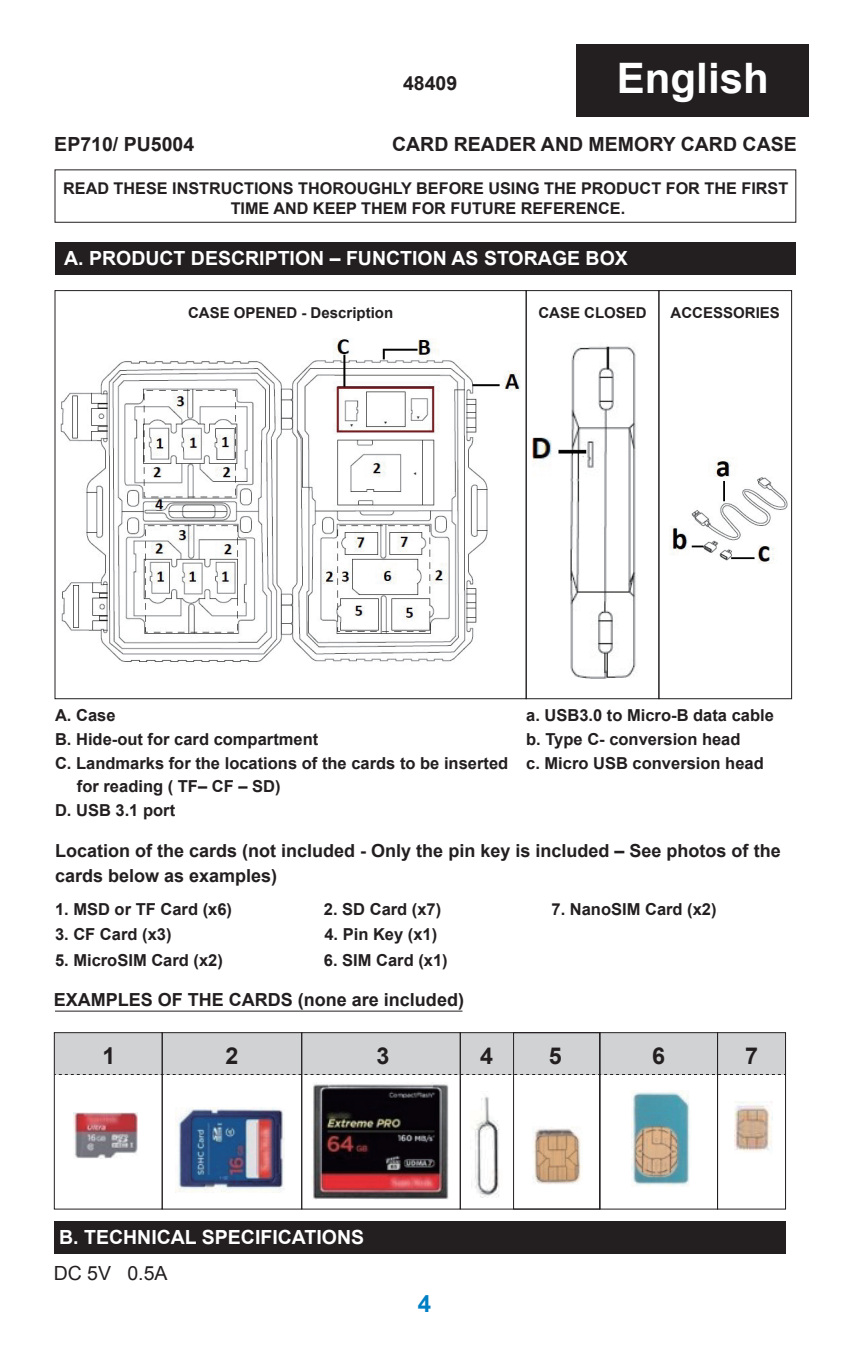
<style>
.page{position:relative;width:851px;height:1361px;background:#fff}
.page>*{position:absolute;margin:0;border:0;box-sizing:border-box;transform-origin:0 0}
.t1{font:700 42px "Arial";color:#fff}
.t2{font:700 24px "Arial";color:#007fc5}
.t3{font:700 23.4px "Arial";color:#231f20}
.t4{font:700 19.5px "Arial";color:#fff}
.t5{font:700 19.5px "Arial";color:#231f20}
.t6{font:19.5px "Arial";color:#231f20}
.t7{font:700 18px/25.2px "Arial";color:#231f20}
.t8{font:700 16.5px/23.7px "Arial";color:#231f20}
.t9{font:700 16.2px/19.5px "Arial";color:#231f20;text-align:center}
.t10{font:700 15px "Arial";color:#231f20}
</style>
<div class="page">
<div style="left:54px;top:1032px;width:731px;height:42px;background:#d1d2d4"></div>
<img style="left:60px;top:339px;width:460px;height:323px">
<div style="left:55px;top:243px;width:740px;height:32px;background:#231f20"></div>
<div style="left:54px;top:1221px;width:731px;height:32px;background:#231f20"></div>
<div style="left:576px;top:44px;width:233px;height:73px;background:#231f20"></div>
<div style="left:55px;top:169px;width:741px;height:54px;border:1px solid #231f20"></div>
<div style="left:525px;top:290px;width:134px;height:409px;border:1px solid #231f20"></div>
<div style="left:658px;top:290px;width:133px;height:409px;border:1px solid #231f20"></div>
<img style="left:669px;top:457px;width:119px;height:106px">
<img style="left:532px;top:346px;width:105px;height:332px">
<img style="left:175px;top:1107px;width:109px;height:85px">
<img style="left:312px;top:1082px;width:136px;height:117px">
<img style="left:532px;top:1126px;width:49px;height:59px">
<img style="left:631px;top:1091px;width:59px;height:95px">
<img style="left:734px;top:1101px;width:38px;height:51px">
<img style="left:470px;top:1096px;width:30px;height:101px">
<img style="left:74px;top:1112px;width:63px;height:46px">
<div style="left:54px;top:1032px;width:108px;height:177px;border:1px solid #231f20"></div>
<div style="left:162px;top:1032px;width:140px;height:177px;border:1px solid #231f20"></div>
<div style="left:460px;top:1032px;width:140px;height:177px;border:1px solid #231f20"></div>
<div style="left:513px;top:1032px;width:87px;height:177px;border:1px solid #231f20"></div>
<div style="left:717px;top:1032px;width:68px;height:177px;border:1px solid #231f20"></div>
<div style="left:301px;top:1032px;width:159px;height:177px;border:1px solid #231f20"></div>
<svg style="left:54px;top:1074px;width:731px;height:1px"></svg>
<hr style="left:55px;top:1010px;width:407px;height:1px;background:#231f20">
<p class="t5" style="left:54px;top:131px;width:141px">EP710/ PU5004</p>
<p class="t5" style="left:403px;top:70px;width:56px">48409</p>
<h1 class="t1" style="left:616px;top:50px;width:153px">English</h1>
<p class="t5" style="left:392px;top:131px;width:406px">CARD READER AND MEMORY CARD CASE</p>
<p class="t9" style="left:63px;top:179px;width:726px">READ THESE INSTRUCTIONS THOROUGHLY BEFORE USING THE PRODUCT FOR THE FIRST<br>TIME AND KEEP THEM FOR FUTURE REFERENCE.</p>
<p class="t4" style="left:64px;top:245px;width:565px">A. PRODUCT DESCRIPTION – FUNCTION AS STORAGE BOX</p>
<p class="t10" style="left:188px;top:302px;width:207px">CASE OPENED - Description</p>
<p class="t10" style="left:538px;top:302px;width:110px">CASE CLOSED</p>
<p class="t10" style="left:670px;top:302px;width:111px">ACCESSORIES</p>
<p class="t8" style="left:526px;top:704px;width:249px">a. USB3.0 to Micro-B data cable b. Type C- conversion head<br>c. Micro USB conversion head</p>
<p class="t8" style="left:55px;top:704px;width:62px">A. Case</p>
<p class="t8" style="left:55px;top:728px;width:265px">B. Hide-out for card compartment</p>
<p class="t8" style="left:55px;top:751px;width:454px">C. Landmarks for the locations of the cards to be inserted</p>
<p class="t8" style="left:77px;top:775px;width:205px">for reading ( TF– CF – SD)</p>
<p class="t8" style="left:55px;top:799px;width:122px">D. USB 3.1 port</p>
<p class="t7" style="left:55px;top:838px;width:727px">Location of the cards (not included - Only the pin key is included – See photos of the cards below as examples)</p>
<p class="t8" style="left:55px;top:898px;width:178px">1. MSD or TF Card (x6)</p>
<p class="t8" style="left:324px;top:898px;width:119px">2. SD Card (x7)</p>
<p class="t8" style="left:551px;top:898px;width:167px">7. NanoSIM Card (x2)</p>
<p class="t8" style="left:55px;top:923px;width:118px">3. CF Card (x3)</p>
<p class="t8" style="left:324px;top:923px;width:114px">4. Pin Key (x1)</p>
<p class="t8" style="left:55px;top:948px;width:169px">5. MicroSIM Card (x2)</p>
<p class="t8" style="left:324px;top:948px;width:125px">6. SIM Card (x1)</p>
<p class="t7" style="left:54px;top:987px;width:412px">EXAMPLES OF THE CARDS (none are included)</p>
<h3 class="t3" style="left:102px;top:1040px;width:14px">1</h3>
<h3 class="t3" style="left:225px;top:1040px;width:14px">2</h3>
<h3 class="t3" style="left:376px;top:1040px;width:14px">3</h3>
<h3 class="t3" style="left:480px;top:1040px;width:14px">4</h3>
<h3 class="t3" style="left:549px;top:1040px;width:14px">5</h3>
<h3 class="t3" style="left:652px;top:1040px;width:14px">6</h3>
<h3 class="t3" style="left:745px;top:1040px;width:14px">7</h3>
<p class="t4" style="left:59px;top:1224px;width:306px">B. TECHNICAL SPECIFICATIONS</p>
<p class="t6" style="left:54px;top:1261px;width:115px">DC 5V 0.5A</p>
<h2 class="t2" style="left:418px;top:1287px;width:15px">4</h2>
</div>
